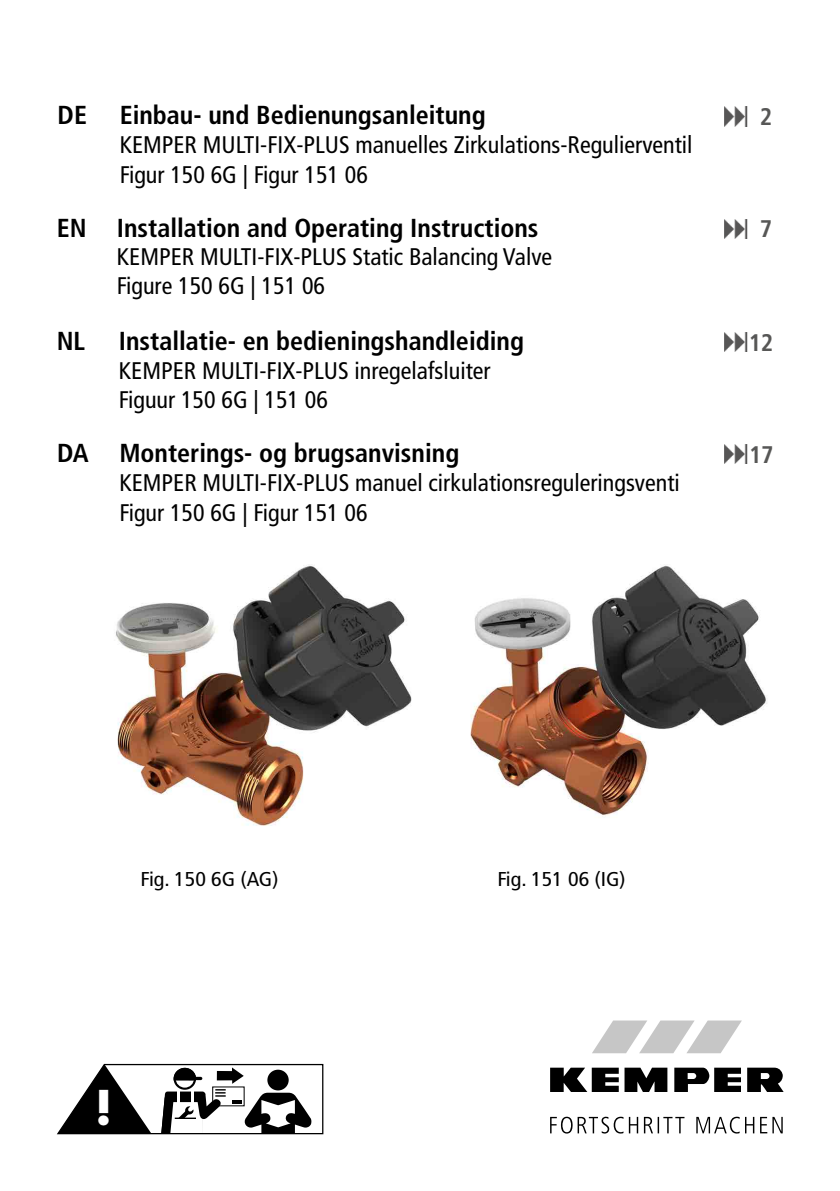
<style>
.page{position:relative;width:840px;height:1191px;background:#fff}
.page>*{position:absolute;margin:0;border:0;box-sizing:border-box;transform-origin:0 0}
.t1{font:800 condensed 44px "Futura Std";color:#fff}
.t2{font:700 condensed 26px "Frutiger LT Com";color:#000}
.t3{font:condensed 24px/30px "Frutiger LT Com";color:#000}
.t4{font:700 condensed 24px "Frutiger LT Com";color:#575756}
.t5{font:condensed 20px "Frutiger LT Com";color:#000;scale:1.1 1}
</style>
<div class="page">
<svg style="left:592px;top:1020px;width:149px;height:33px"></svg>
<svg style="left:550px;top:1116px;width:232px;height:17px"></svg>
<svg style="left:747px;top:1067px;width:36px;height:25px"></svg>
<svg style="left:550px;top:1067px;width:68px;height:25px"></svg>
<svg style="left:624px;top:1067px;width:43px;height:25px"></svg>
<svg style="left:674px;top:1067px;width:66px;height:25px"></svg>
<svg style="left:57px;top:1063px;width:267px;height:71px"></svg>
<img style="left:724px;top:107px;width:23px;height:19px">
<img style="left:724px;top:219px;width:23px;height:19px">
<img style="left:724px;top:333px;width:23px;height:19px">
<img style="left:116px;top:565px;width:296px;height:261px">
<img style="left:470px;top:565px;width:297px;height:252px">
<img style="left:724px;top:444px;width:23px;height:20px">
<p class="t2" style="left:58px;top:99px;width:31px">DE</p>
<p class="t2" style="left:120px;top:99px;width:367px">Einbau- und Bedienungsanleitung</p>
<p class="t3" style="left:120px;top:130px;width:574px">KEMPER MULTI-FIX-PLUS manuelles Zirkulations-Regulierventil<br>Figur 150 6G | Figur 151 06</p>
<p class="t2" style="left:57px;top:212px;width:483px">EN Installation and Operating Instructions</p>
<p class="t3" style="left:117px;top:242px;width:437px;line-height:28.8px">KEMPER MULTI-FIX-PLUS Static Balancing Valve<br>Figure 150 6G | 151 06</p>
<p class="t2" style="left:57px;top:325px;width:30px">NL</p>
<p class="t2" style="left:119px;top:325px;width:406px">Installatie- en bedieningshandleiding</p>
<p class="t3" style="left:119px;top:356px;width:373px;line-height:28.8px">KEMPER MULTI-FIX-PLUS inregelafsluiter<br>Figuur 150 6G | 151 06</p>
<p class="t2" style="left:57px;top:437px;width:403px">DA Monterings- og brugsanvisning</p>
<p class="t3" style="left:119px;top:467px;width:561px">KEMPER MULTI-FIX-PLUS manuel cirkulationsreguleringsventi<br>Figur 150 6G | Figur 151 06</p>
<p class="t4" style="left:759px;top:102px;width:14px">2</p>
<p class="t4" style="left:759px;top:214px;width:14px">7</p>
<p class="t4" style="left:748px;top:327px;width:26px">12</p>
<p class="t4" style="left:748px;top:439px;width:26px">17</p>
<p class="t5" style="left:140px;top:866px;width:127px">Fig. 150 6G (AG)</p>
<p class="t5" style="left:497px;top:866px;width:118px">Fig. 151 06 (IG)</p>
<h1 class="t1" style="left:97px;top:1080px;width:15px">!</h1>
</div>
